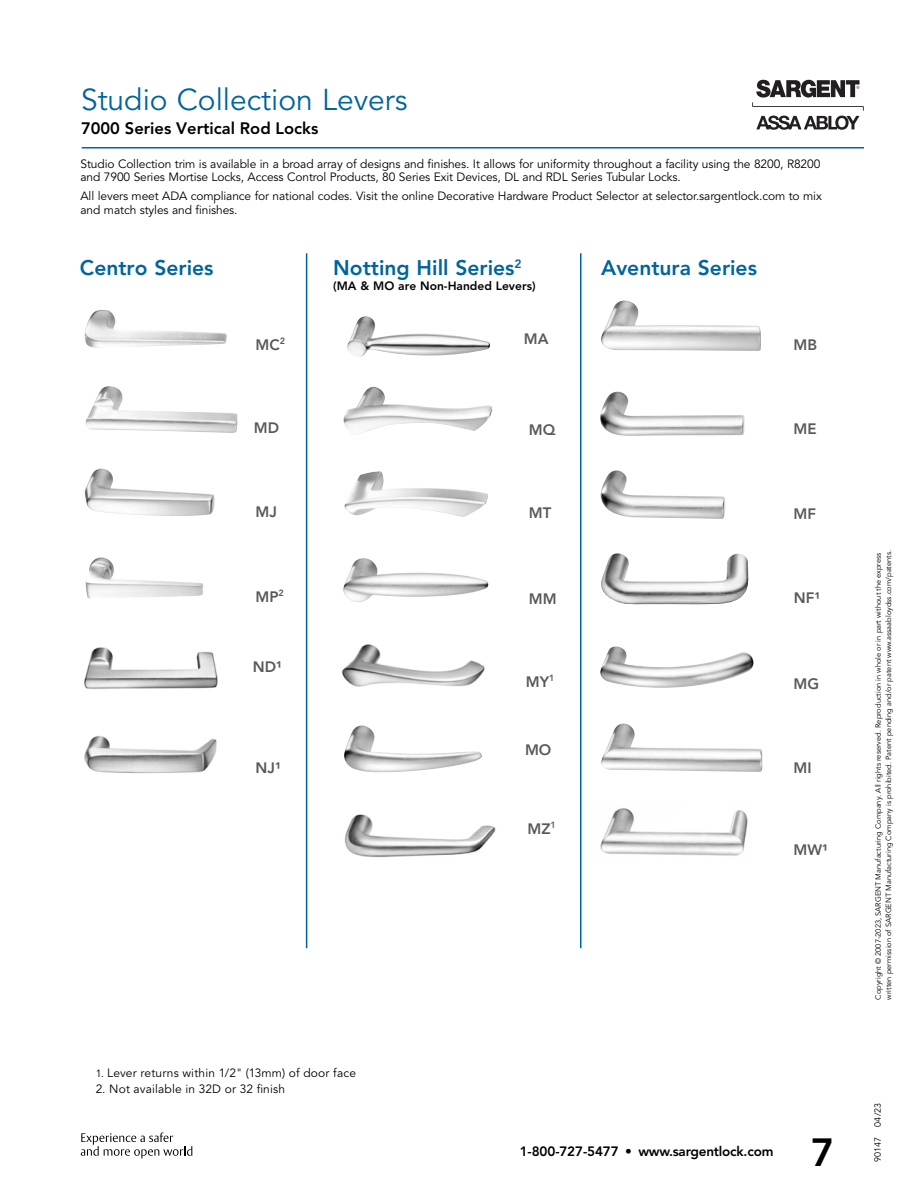
<style>
.page{position:relative;width:918px;height:1188px;background:#fff}
.page>*{position:absolute;margin:0;border:0;box-sizing:border-box;transform-origin:0 0}
.t1{font:800 39px "Avenir LT Pro";color:#000}
.t2{font:30px "Avenir LT Pro";color:#00649d}
.t3{font:800 21px "Avenir LT Pro";color:#00649d}
.t4{font:800 16.5px "A90+XHVLVN+Avenir LT Pro";color:#000}
.t5{font:800 15px "Avenir LT Pro";color:#58595b}
.t6{font:800 13.5px "A9 E+XHVLVN+Avenir LT Pro";letter-spacing:-.015em;color:#000}
.t7{font:12px/13.5px "Avenir LT Pro";letter-spacing:-.01em;color:#000}
.t8{font:12px "Avenir LT Pro";letter-spacing:.015em;color:#000}
.t9{font:12px "Avenir LT Pro";letter-spacing:.01em;color:#000}
.t10{font:800 12px "Avenir LT Pro";color:#000}
.t11{font:800 12px "Avenir LT Pro";color:#00649d}
.t12{font:9px "A91+LUFRJL+Avenir LT Pro";color:#000}
.t13{font:7.5px/10.5px "A91+LUFRJL+Avenir LT Pro";color:#000}
.s1{font-size:10.5px}
</style>
<div class="page">
<hr style="left:82px;top:147px;width:782px;height:1px;background:#00649d">
<svg style="left:81px;top:1132px;width:111px;height:26px"></svg>
<svg style="left:752px;top:80px;width:112px;height:50px"></svg>
<hr style="left:306px;top:253px;width:1px;height:695px;background:#00649d">
<hr style="left:580px;top:253px;width:2px;height:695px;background:#00649d">
<img style="left:344px;top:725px;width:138px;height:47px">
<img style="left:344px;top:814px;width:152px;height:43px">
<img style="left:601px;top:300px;width:160px;height:51px">
<img style="left:600px;top:392px;width:145px;height:44px">
<img style="left:601px;top:470px;width:124px;height:49px">
<img style="left:600px;top:646px;width:154px;height:42px">
<img style="left:601px;top:723px;width:162px;height:49px">
<img style="left:600px;top:808px;width:148px;height:48px">
<img style="left:601px;top:553px;width:147px;height:51px">
<img style="left:85px;top:310px;width:142px;height:38px">
<img style="left:86px;top:386px;width:151px;height:47px">
<img style="left:85px;top:468px;width:130px;height:48px">
<img style="left:86px;top:557px;width:117px;height:42px">
<img style="left:84px;top:647px;width:134px;height:42px">
<img style="left:84px;top:736px;width:133px;height:38px">
<img style="left:343px;top:387px;width:149px;height:47px">
<img style="left:344px;top:471px;width:144px;height:46px">
<img style="left:343px;top:558px;width:145px;height:44px">
<img style="left:341px;top:644px;width:144px;height:43px">
<img style="left:347px;top:316px;width:143px;height:41px">
<h2 class="t2" style="left:81px;top:82px;width:328px">Studio Collection Levers</h2>
<h3 class="t4" style="left:81px;top:118px;width:239px">7000 Series Vertical Rod Locks</h3>
<p class="t7" style="left:81px;top:157px;width:741px">Studio Collection trim is available in a broad array of designs and finishes. It allows for uniformity throughout a facility using the 8200, R8200 and 7900 Series Mortise Locks, Access Control Products, 80 Series Exit Devices, DL and RDL Series Tubular Locks.</p>
<p class="t7" style="left:81px;top:190px;width:743px">All levers meet ADA compliance for national codes. Visit the online Decorative Hardware Product Selector at selector.sargentlock. com to mix and match styles and finishes.</p>
<p class="t11" style="left:515px;top:256px;width:9px">2</p>
<p class="t10" style="left:333px;top:278px;width:204px">(MA &amp; MO are Non-Handed Levers)</p>
<h3 class="t3" style="left:80px;top:255px;width:135px">Centro Series</h3>
<h3 class="t3" style="left:333px;top:256px;width:183px">Notting Hill Series</h3>
<h3 class="t3" style="left:601px;top:255px;width:157px">Aventura Series</h3>
<p class="t5" style="left:256px;top:336px;width:31px">MC<sup>2</sup></p>
<p class="t5" style="left:254px;top:419px;width:27px">MD</p>
<p class="t5" style="left:256px;top:503px;width:23px">MJ</p>
<p class="t5" style="left:256px;top:587px;width:30px">MP<sup>2</sup></p>
<p class="t5" style="left:253px;top:658px;width:31px">ND¹</p>
<p class="t5" style="left:256px;top:759px;width:27px">NJ¹</p>
<p class="t5" style="left:524px;top:330px;width:26px">MA</p>
<p class="t5" style="left:529px;top:421px;width:28px">MQ</p>
<p class="t5" style="left:529px;top:504px;width:24px">MT</p>
<p class="t5" style="left:529px;top:590px;width:29px">MM</p>
<p class="t5" style="left:526px;top:673px;width:30px">MY<sup>1</sup></p>
<p class="t5" style="left:525px;top:740px;width:28px">MO</p>
<p class="t5" style="left:527px;top:820px;width:30px">MZ<sup>1</sup></p>
<p class="t5" style="left:794px;top:336px;width:25px">MB</p>
<p class="t5" style="left:793px;top:420px;width:25px">ME</p>
<p class="t5" style="left:793px;top:505px;width:24px">MF</p>
<p class="t5" style="left:794px;top:589px;width:28px">NF¹</p>
<p class="t5" style="left:793px;top:675px;width:27px">MG</p>
<p class="t5" style="left:793px;top:759px;width:20px">MI</p>
<p class="t5" style="left:793px;top:841px;width:36px">MW¹</p>
<p class="t8" style="left:96px;top:1065px;width:262px"><span class="s1">1.</span> Lever returns within 1/2" (13mm) of door face</p>
<p class="t9" style="left:96px;top:1082px;width:191px">2. Not available in 32D or 32 finish</p>
<p class="t6" style="left:520px;top:1143px;width:255px">1-800-727-5477 • www.sargentlock.com</p>
<h1 class="t1" style="left:811px;top:1129px;width:25px">7</h1>
<p class="t13" style="left:873px;top:1000px;width:451px;rotate:-90deg">Copyright © 2007-2023, SARGENT Manufacturing Company. All rights reserved. Reproduction in whole or in part without the express written permission of SARGENT Manufacturing Company is prohibited. Patent pending and/or patent www.assaabloydss.com/patents.</p>
<p class="t12" style="left:872px;top:1162px;width:60px;rotate:-90deg">90147 04/23</p>
</div>
